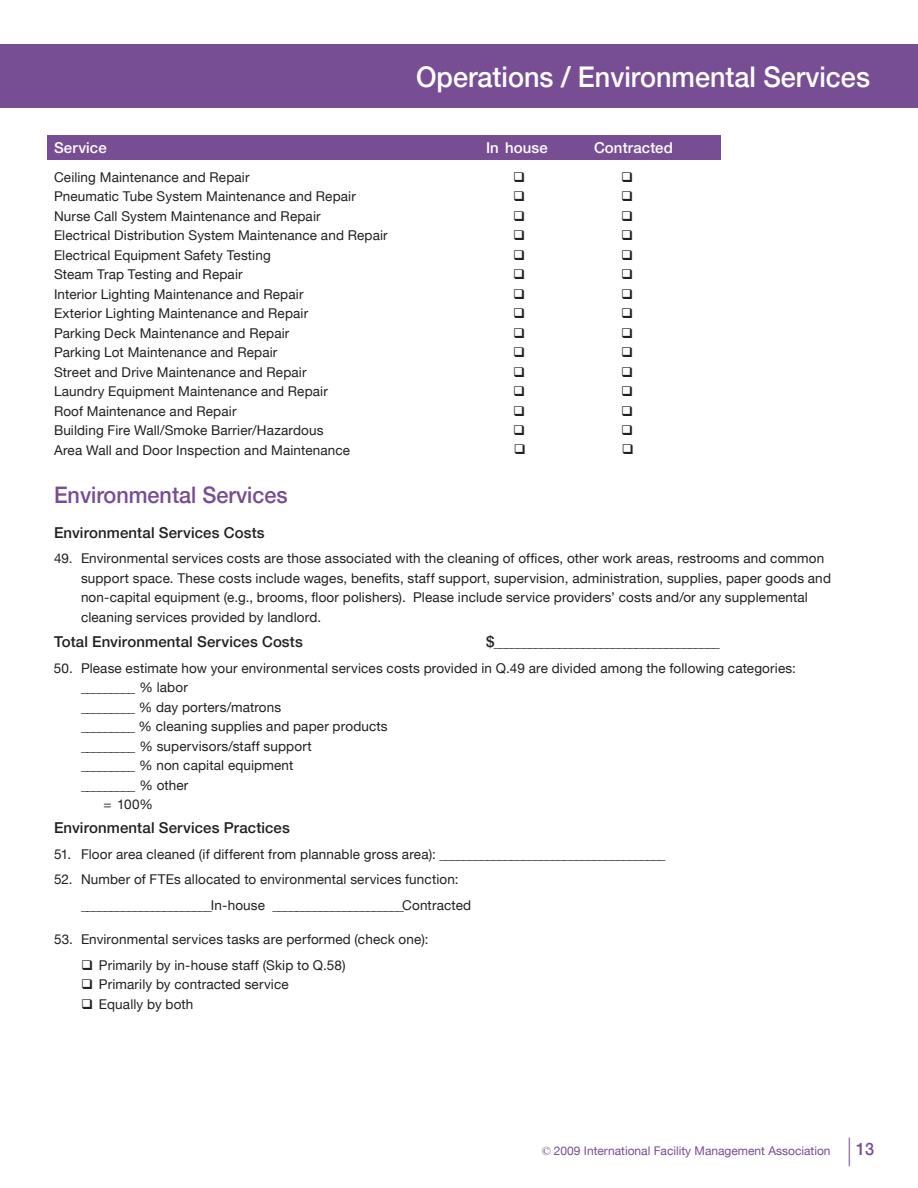
<style>
.page{position:relative;width:918px;height:1188px;background:#fff}
.page>*{position:absolute;margin:0;border:0;box-sizing:border-box;transform-origin:0 0}
.t1{font:500 28.5px "Helvetica Neue LT";color:#fff;scale:.95 1}
.t2{font:500 22.8px "Helvetica Neue LT";color:#774d93;scale:.95 1}
.t3{font:500 17.1px "Helvetica Neue LT";color:#774d93;scale:.95 1}
.t4{font:500 15px "Helvetica Neue LT";letter-spacing:.01em;color:#231f20}
.t5{font:500 15px "Helvetica Neue LT";letter-spacing:.01em;color:#fff}
.t6{font:13.5px/19.5px "Helvetica Neue LT";letter-spacing:.01em;color:#231f20}
.t7{font:12px "Helvetica Neue LT";color:#774d93}
.s1{font-weight:500;font-size:15px}
.s2{font-family:"Times New Roman"}
.s3{font-weight:100;font-size:28.5px}
</style>
<div class="page">
<div style="left:0;top:44px;width:918px;height:64px;background:#774d93"></div>
<div style="left:47px;top:136px;width:674px;height:24px;background:#774d93"></div>
<p class="t1" style="left:416px;top:60px;width:479px">Operations / Environmental Services</p>
<p class="t5" style="left:54px;top:139px;width:54px">Service</p>
<p class="t5" style="left:486px;top:139px;width:63px">In house</p>
<p class="t5" style="left:594px;top:139px;width:81px">Contracted</p>
<p class="t6" style="left:54px;top:167px;width:197px">Ceiling Maintenance and Repair</p>
<p class="t6" style="left:54px;top:186px;width:303px">Pneumatic Tube System Maintenance and Repair</p>
<p class="t6" style="left:54px;top:206px;width:268px">Nurse Call System Maintenance and Repair</p>
<p class="t6" style="left:54px;top:225px;width:335px">Electrical Distribution System Maintenance and Repair</p>
<p class="t6" style="left:54px;top:245px;width:218px">Electrical Equipment Safety Testing</p>
<p class="t6" style="left:54px;top:264px;width:190px">Steam Trap Testing and Repair</p>
<p class="t6" style="left:54px;top:284px;width:251px">Interior Lighting Maintenance and Repair</p>
<p class="t6" style="left:54px;top:303px;width:256px">Exterior Lighting Maintenance and Repair</p>
<p class="t6" style="left:54px;top:323px;width:237px">Parking Deck Maintenance and Repair</p>
<p class="t6" style="left:54px;top:342px;width:225px">Parking Lot Maintenance and Repair</p>
<p class="t6" style="left:54px;top:362px;width:254px">Street and Drive Maintenance and Repair</p>
<p class="t6" style="left:54px;top:381px;width:275px">Laundry Equipment Maintenance and Repair</p>
<p class="t6" style="left:54px;top:401px;width:184px">Roof Maintenance and Repair</p>
<p class="t6" style="left:54px;top:420px;width:271px">Building Fire Wall/Smoke Barrier/Hazardous</p>
<p class="t6" style="left:54px;top:440px;width:298px">Area Wall and Door Inspection and Maintenance</p>
<p class="t2" style="left:54px;top:481px;width:248px">Environmental Services</p>
<p class="t4" style="left:54px;top:523px;width:212px">Environmental Services Costs</p>
<p class="t6" style="left:81px;top:548px;width:752px;text-indent:-27px">49. Environmental services costs are those associated with the cleaning of offices, other work areas, restrooms and common support space. These costs include wages, benefits, staff support, supervision, administration, supplies, paper goods and non-capital equipment (e.g., brooms, floor polishers). Please include service providers’ costs and/or any supplemental cleaning services provided by landlord.</p>
<p class="t4" style="left:54px;top:633px;width:250px">Total Environmental Services Costs</p>
<p class="t6" style="left:486px;top:632px;width:235px"><span class="s1">$</span>______________________________________</p>
<p class="t6" style="left:54px;top:658px;width:743px">50. Please estimate how your environmental services costs provided in Q.49 are divided among the following categories:</p>
<p class="t6" style="left:81px;top:677px;width:108px">_________ % labor</p>
<p class="t6" style="left:81px;top:697px;width:202px">_________ % day porters/matrons</p>
<p class="t6" style="left:81px;top:716px;width:308px">_________ % cleaning supplies and paper products</p>
<p class="t6" style="left:81px;top:736px;width:232px">_________ % supervisors/staff support</p>
<p class="t6" style="left:81px;top:755px;width:214px">_________ % non capital equipment</p>
<p class="t6" style="left:81px;top:775px;width:109px">_________ % other</p>
<p class="t6" style="left:104px;top:794px;width:51px">= 100%</p>
<p class="t4" style="left:54px;top:819px;width:237px">Environmental Services Practices</p>
<p class="t6" style="left:54px;top:844px;width:613px">51. Floor area cleaned (if different from plannable gross area): ______________________________________</p>
<p class="t6" style="left:54px;top:869px;width:406px">52. Number of FTEs allocated to environmental services function:</p>
<p class="t6" style="left:81px;top:895px;width:392px">______________________In-house ______________________Contracted</p>
<p class="t6" style="left:54px;top:929px;width:376px">53. Environmental services tasks are performed (check one):</p>
<p class="t6" style="left:81px;top:955px;width:266px">❑ Primarily by in-house staff (Skip to Q.58)</p>
<p class="t6" style="left:81px;top:974px;width:209px">❑ Primarily by contracted service</p>
<p class="t6" style="left:81px;top:994px;width:114px">❑ Equally by both</p>
<p class="t7" style="left:542px;top:1144px;width:290px"><span class="s2">©</span> 2009 International Facility Management Association</p>
<p class="t3" style="left:847px;top:1139px;width:31px"><span class="s3">|</span> 13</p>
</div>
